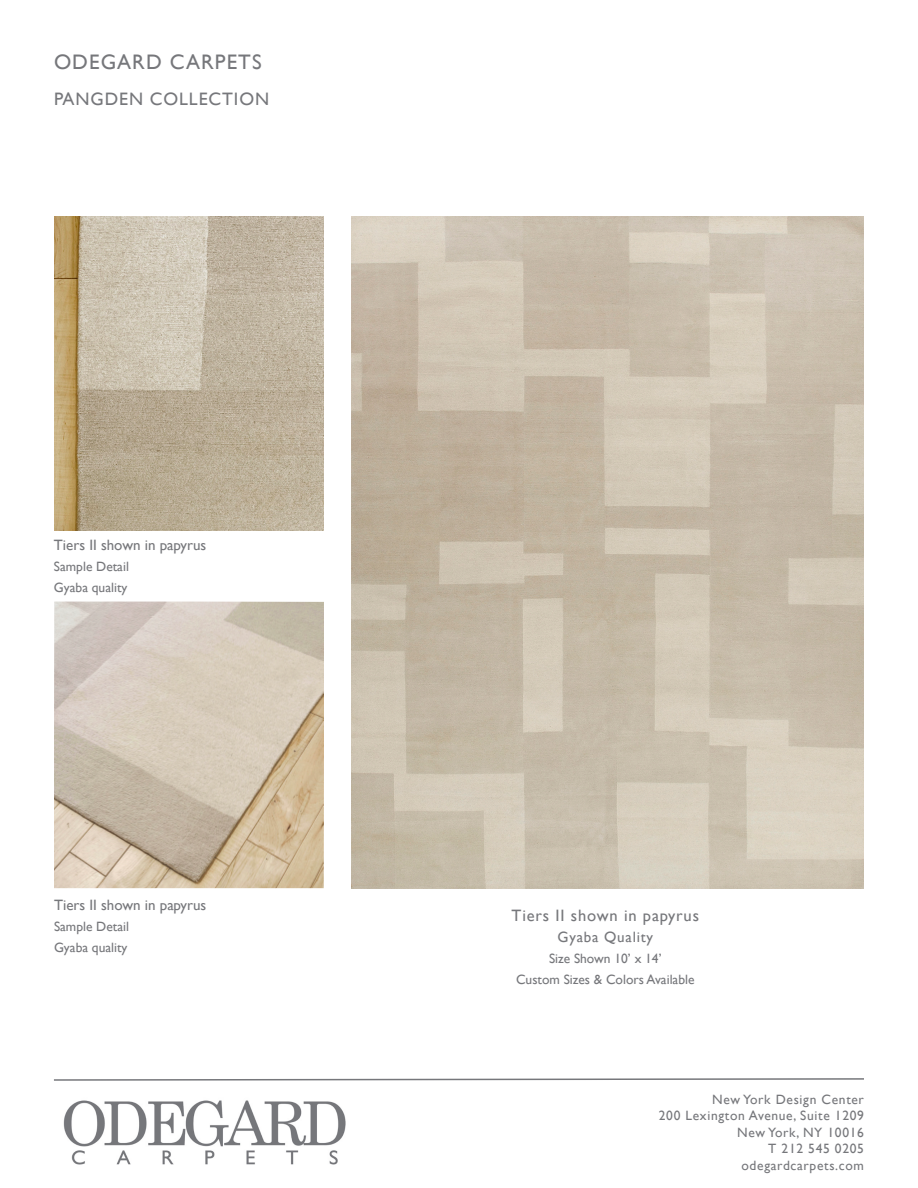
<style>
.page{position:relative;width:918px;height:1188px;background:#fff}
.page>*{position:absolute;margin:0;border:0;box-sizing:border-box;transform-origin:0 0}
.t1{font:21px "Gill Sans";letter-spacing:.05em;color:#76777b}
.t2{font:18px "Gill Sans";letter-spacing:.05em;color:#76777b}
.t3{font:16.5px "Gill Sans";letter-spacing:.05em;color:#76777b}
.t4{font:15px "Gill Sans";color:#76777b}
.t5{font:15px "Gill Sans";letter-spacing:.05em;color:#76777b}
.t6{font:13.5px "Gill Sans";color:#76777b}
.t7{font:13.5px "Gill Sans";letter-spacing:.05em;color:#76777b}
</style>
<div class="page">
<svg style="left:54px;top:1078px;width:810px;height:3px"></svg>
<img style="left:63px;top:1100px;width:283px;height:65px">
<img style="left:351px;top:216px;width:513px;height:672px">
<img style="left:54px;top:602px;width:270px;height:286px">
<img style="left:54px;top:216px;width:270px;height:314px">
<p class="t1" style="left:54px;top:49px;width:209px">ODEGARD CARPETS</p>
<p class="t2" style="left:54px;top:88px;width:217px">PANGDEN COLLECTION</p>
<p class="t4" style="left:54px;top:536px;width:154px">Tiers II shown in papyrus</p>
<p class="t6" style="left:54px;top:558px;width:77px">Sample Detail</p>
<p class="t6" style="left:54px;top:579px;width:75px">Gyaba quality</p>
<p class="t4" style="left:54px;top:896px;width:154px">Tiers II shown in papyrus</p>
<p class="t6" style="left:54px;top:918px;width:77px">Sample Detail</p>
<p class="t6" style="left:54px;top:939px;width:75px">Gyaba quality</p>
<p class="t3" style="left:512px;top:906px;width:189px">Tiers II shown in papyrus</p>
<p class="t5" style="left:558px;top:928px;width:97px">Gyaba Quality</p>
<p class="t6" style="left:549px;top:950px;width:114px">Size Shown 10’ x 14’</p>
<p class="t6" style="left:516px;top:971px;width:180px">Custom Sizes &amp; Colors Available</p>
<p class="t7" style="left:712px;top:1091px;width:153px">New York Design Center</p>
<p class="t7" style="left:659px;top:1108px;width:207px">200 Lexington Avenue, Suite 1209</p>
<p class="t7" style="left:737px;top:1124px;width:128px">New York, NY 10016</p>
<p class="t7" style="left:768px;top:1141px;width:97px">T 212 545 0205</p>
<p class="t7" style="left:742px;top:1157px;width:124px">odegardcarpets.com</p>
</div>
